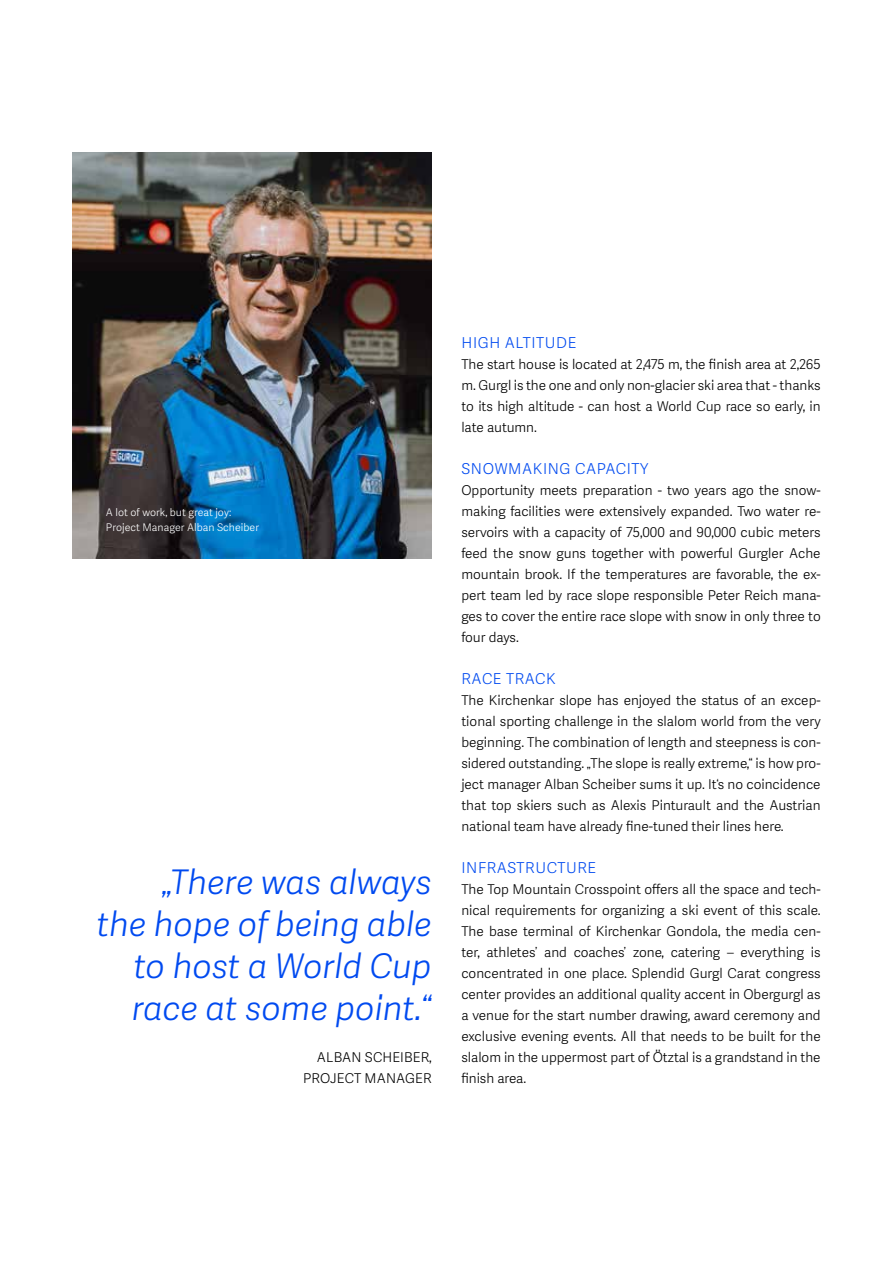
<style>
.page{position:relative;width:893px;height:1263px;background:#fff}
.page>*{position:absolute;margin:0;border:0;box-sizing:border-box;transform-origin:0 0}
.t1{font:italic 300 33.9px/42px "Adelle Sans Gurgl";color:#004af0;text-align:right}
.t2{font:300 15px "Adelle Sans Gurgl";letter-spacing:.04em;color:#004af0}
.t3{font:300 13.5px/21px "Adelle Sans Gurgl";color:#000;text-align:justify}
.t4{font:300 10.5px/15px "Adelle Sans Gurgl";letter-spacing:.005em;color:#fff}
</style>
<div class="page">
<img style="left:72px;top:152px;width:360px;height:406px">
<p class="t4" style="left:106px;top:505px;width:155px">A lot of work, but great joy:<br>Project Manager Alban Scheiber</p>
<h1 class="t1" style="left:97px;top:862px;width:336px">„There was always<br>the hope of being able to host a World Cup race at some point.“</h1>
<p class="t3" style="left:303px;top:1047px;width:130px;text-align:right">ALBAN SCHEIBER,<br>PROJECT MANAGER</p>
<p class="t2" style="left:461px;top:334px;width:116px">HIGH ALTITUDE</p>
<p class="t3" style="left:461px;top:354px;width:361px">The start house is located at 2,475 m, the finish area at 2,265 m. Gurgl is the one and only non-glacier ski area that - thanks to its high altitude - can host a World Cup race so early, in late autumn.</p>
<p class="t2" style="left:461px;top:460px;width:188px">SNOWMAKING CAPACITY</p>
<p class="t3" style="left:461px;top:480px;width:361px">Opportunity meets preparation - two years ago the snow&shy;making facilities were extensively expanded. Two water re&shy;servoirs with a capacity of 75,000 and 90,000 cubic meters feed the snow guns together with powerful Gurgler Ache mountain brook. If the temperatures are favorable, the ex&shy;pert team led by race slope responsible Peter Reich mana&shy;ges to cover the entire race slope with snow in only three to four days.</p>
<p class="t2" style="left:461px;top:670px;width:96px">RACE TRACK</p>
<p class="t3" style="left:461px;top:690px;width:361px">The Kirchenkar slope has enjoyed the status of an excep&shy;tional sporting challenge in the slalom world from the very beginning. The combination of length and steepness is con&shy;sidered outstanding. „The slope is really extreme,“ is how pro&shy;ject manager Alban Scheiber sums it up. It‘s no coincidence that top skiers such as Alexis Pinturault and the Austrian national team have already fine-tuned their lines here.</p>
<p class="t2" style="left:461px;top:859px;width:136px">INFRASTRUCTURE</p>
<p class="t3" style="left:461px;top:879px;width:361px">The Top Mountain Crosspoint offers all the space and tech&shy;nical requirements for organizing a ski event of this scale.<br>The base terminal of Kirchenkar Gondola, the media cen&shy;ter, athletes’ and coaches’ zone, catering – everything is concentrated in one place. Splendid Gurgl Carat congress center provides an additional quality accent in Obergurgl as a venue for the start number drawing, award ceremony and exclusive evening events. All that needs to be built for the slalom in the uppermost part of Ötztal is a grandstand in the finish area.</p>
</div>
